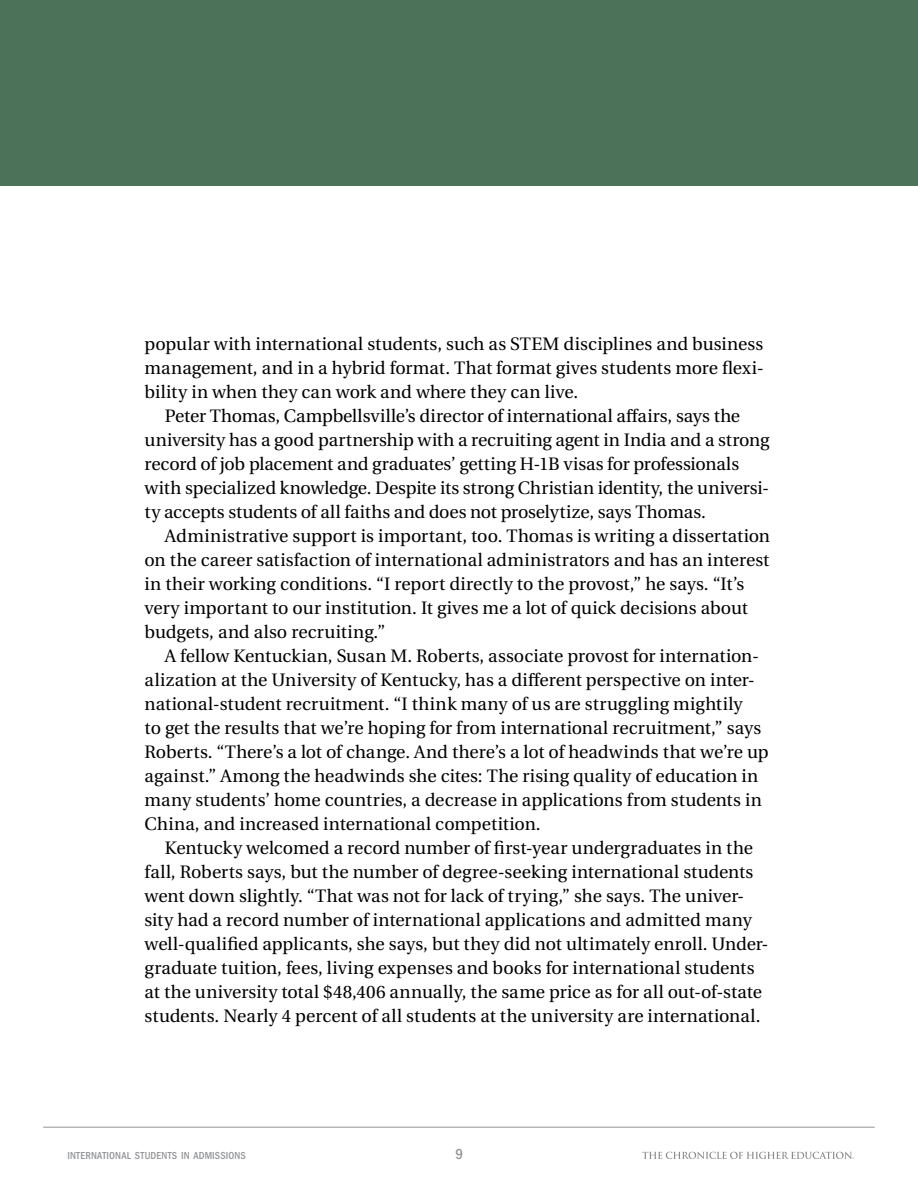
<style>
.page{position:relative;width:918px;height:1188px;background:#fff}
.page>*{position:absolute;margin:0;border:0;box-sizing:border-box;transform-origin:0 0}
._2023_Adobe_RB_Body_Copy{font:18px/24px "Heuristica";color:#000}
.t1{font:500 condensed 15px "ITC Franklin Gothic Std";color:#939598}
.t2{font:500 condensed 10.5px "ITC Franklin Gothic Std";letter-spacing:.01em;color:#939598}
</style>
<div class="page">
<hr style="left:43px;top:1127px;width:832px;height:1px;background:#939598">
<svg style="left:642px;top:1152px;width:212px;height:7px"></svg>
<div style="left:0;top:0;width:918px;height:185px;background:#4c7359"></div>
<p class="_2023_Adobe_RB_Body_Copy" style="left:145px;top:332px;width:621px;text-align:justify">popular with international students, such as STEM disciplines and business management, and in a hybrid format. That format gives students more flexi&shy;bility in when they can work and where they can live.</p>
<p class="_2023_Adobe_RB_Body_Copy" style="left:145px;top:404px;width:626px;text-indent:20px">Peter Thomas, Campbellsville’s director of international affairs, says the university has a good partnership with a recruiting agent in India and a strong record of job placement and graduates’ getting H-1B visas for professionals with specialized knowledge. Despite its strong Christian identity, the universi&shy;ty accepts students of all faiths and does not proselytize, says Thomas.</p>
<p class="_2023_Adobe_RB_Body_Copy" style="left:145px;top:524px;width:627px;text-indent:20px">Administrative support is important, too. Thomas is writing a dissertation on the career satisfaction of international administrators and has an interest in their working conditions. “I report directly to the provost,” he says. “It’s very important to our institution. It gives me a lot of quick decisions about budgets, and also recruiting.”</p>
<p class="_2023_Adobe_RB_Body_Copy" style="left:145px;top:644px;width:626px;text-indent:20px">A fellow Kentuckian, Susan M. Roberts, associate provost for internation&shy;alization at the University of Kentucky, has a different perspective on inter&shy;national-student recruitment. “I think many of us are struggling mightily<br>to get the results that we’re hoping for from international recruitment,” says Roberts. “There’s a lot of change. And there’s a lot of headwinds that we’re up against.” Among the headwinds she cites: The rising quality of education in many students’ home countries, a decrease in applications from students in China, and increased international competition.</p>
<p class="_2023_Adobe_RB_Body_Copy" style="left:145px;top:836px;width:626px;text-indent:20px">Kentucky welcomed a record number of first-year undergraduates in the fall, Roberts says, but the number of degree-seeking international students went down slightly. “That was not for lack of trying,” she says. The univer&shy;sity had a record number of international applications and admitted many well-qualified applicants, she says, but they did not ultimately enroll. Under&shy;graduate tuition, fees, living expenses and books for international students at the university total $48,406 annually, the same price as for all out-of-state students. Nearly 4 percent of all students at the university are international.</p>
<p class="t2" style="left:68px;top:1150px;width:180px">INTERNATIONAL STUDENTS IN ADMISSIONS</p>
<p class="t1" style="left:456px;top:1146px;width:9px">9</p>
</div>
